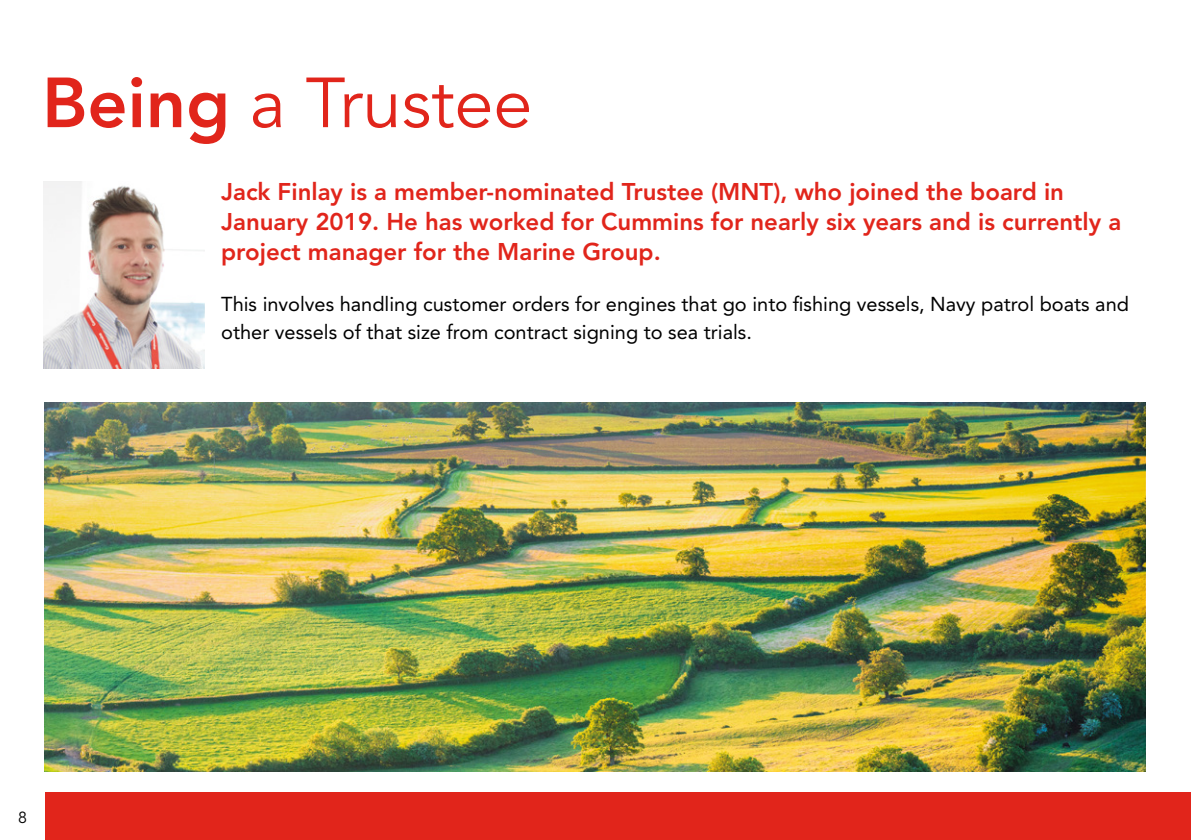
<style>
.page{position:relative;width:1191px;height:840px;background:#fff}
.page>*{position:absolute;margin:0;border:0;box-sizing:border-box;transform-origin:0 0}
.t1{font:70px "Avenir";color:#e1251b}
.t2{font:800 24px/30px "Avenir";color:#e1251b}
.t3{font:20px/28px "Avenir";color:#000}
.t4{font:16px "Avenir";color:#000}
.s1{font-weight:800}
</style>
<div class="page">
<div style="left:45px;top:792px;width:1146px;height:47px;background:#e1251b"></div>
<img style="left:45px;top:403px;width:1100px;height:368px">
<img style="left:44px;top:181px;width:160px;height:188px">
<h1 class="t1" style="left:42px;top:63px;width:492px"><span class="s1">Being</span> a Trustee</h1>
<p class="t2" style="left:221px;top:176px;width:901px">Jack Finlay is a member-nominated Trustee (MNT), who joined the board in<br>January 2019. He has worked for Cummins for nearly six years and is currently a project manager for the Marine Group.</p>
<p class="t3" style="left:221px;top:289px;width:909px">This involves handling customer orders for engines that go into fishing vessels, Navy patrol boats and other vessels of that size from contract signing to sea trials.</p>
<p class="t4" style="left:18px;top:807px;width:10px">8</p>
</div>
